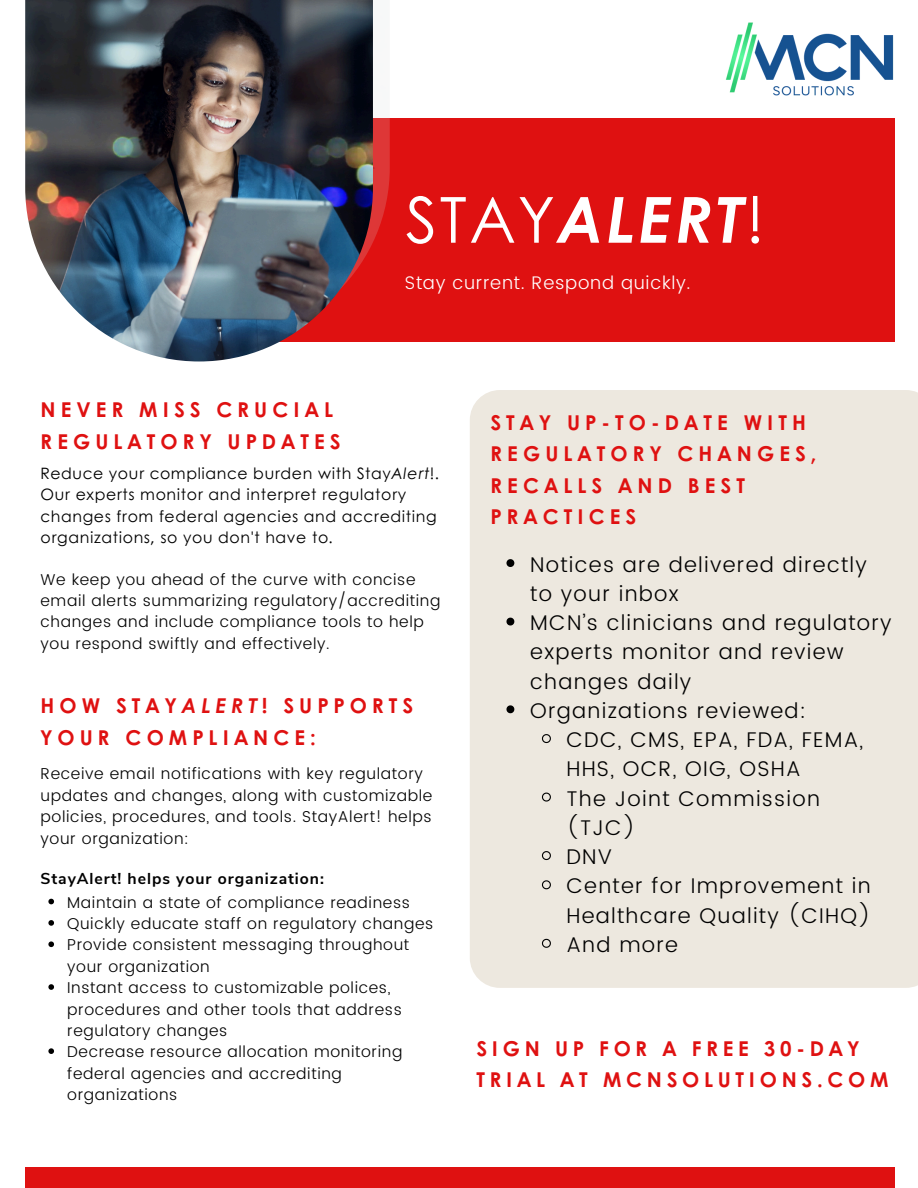
<style>
.page{position:relative;width:918px;height:1188px;background:#fff}
.page>*{position:absolute;margin:0;border:0;box-sizing:border-box;transform-origin:0 0}
.t1{font:63.6px "Century Gothic";color:#fff}
.t2{font:300 21.3px/29.2px "Poppins";letter-spacing:.06em;color:#000}
.t3{font:700 20.4px/31.5px "Century Gothic";letter-spacing:.25em;color:#df1111}
.t4{font:700 20.4px/31.5px "Century Gothic";letter-spacing:.23em;color:#df1111}
.t5{font:300 18.15px "Poppins";letter-spacing:.04em;color:#fff}
.t6{font:300 15.75px/21.5px "Poppins";letter-spacing:.04em;color:#000}
.t7{font:15.75px/21.3px "Century Gothic";letter-spacing:.04em;color:#000}
.t8{font:700 15.75px "Nunito Sans";letter-spacing:.06em;color:#000}
.s1{font-weight:700;font-style:italic}
.s2{font-style:italic}
</style>
<div class="page">
<div style="left:190px;top:119px;width:705px;height:223px;background:#df1111"></div>
<img style="left:373px;top:118px;width:17px;height:124px">
<img style="left:25px;top:0;width:348px;height:361px">
<div style="left:470px;top:390px;width:448px;height:597px;background:#ede8df"></div>
<div style="left:25px;top:1167px;width:869px;height:21px;background:#df1111"></div>
<img style="left:725px;top:22px;width:169px;height:74px">
<svg style="left:506px;top:559px;width:8px;height:8px"></svg>
<svg style="left:506px;top:618px;width:8px;height:8px"></svg>
<svg style="left:506px;top:705px;width:8px;height:8px"></svg>
<svg style="left:541px;top:733px;width:11px;height:11px"></svg>
<svg style="left:541px;top:792px;width:11px;height:10px"></svg>
<svg style="left:541px;top:850px;width:11px;height:11px"></svg>
<svg style="left:541px;top:880px;width:11px;height:10px"></svg>
<svg style="left:541px;top:938px;width:11px;height:11px"></svg>
<svg style="left:48px;top:899px;width:6px;height:5px"></svg>
<svg style="left:48px;top:920px;width:6px;height:6px"></svg>
<svg style="left:48px;top:941px;width:6px;height:6px"></svg>
<svg style="left:48px;top:984px;width:6px;height:6px"></svg>
<svg style="left:48px;top:1048px;width:6px;height:6px"></svg>
<h1 class="t1" style="left:405px;top:179px;width:361px">STAY<span class="s1">ALERT</span>!</h1>
<p class="t5" style="left:405px;top:270px;width:287px">Stay current. Respond quickly.</p>
<p class="t3" style="left:41px;top:393px;width:302px">NEVER MISS CRUCIAL<br>REGULATORY UPDATES</p>
<p class="t7" style="left:41px;top:462px;width:400px">Reduce your compliance burden with Stay<span class="s2">Alert</span>!.<br>Our experts monitor and interpret regulatory changes from federal agencies and accrediting organizations, so you don't have to.</p>
<p class="t6" style="left:41px;top:569px;width:401px">We keep you ahead of the curve with concise email alerts summarizing regulatory/accrediting changes and include compliance tools to help you respond swiftly and effectively.</p>
<p class="t3" style="left:41px;top:689px;width:374px">HOW STAY<span class="s2">ALERT</span>! SUPPORTS<br>YOUR COMPLIANCE:</p>
<p class="t6" style="left:41px;top:764px;width:393px">Receive email notifications with key regulatory updates and changes, along with customizable policies, procedures, and tools. StayAlert! helps your organization:</p>
<p class="t8" style="left:41px;top:867px;width:285px">StayAlert! helps your organization:</p>
<p class="t6" style="left:67px;top:892px;width:368px">Maintain a state of compliance readiness Quickly educate staff on regulatory changes Provide consistent messaging throughout your organization<br>Instant access to customizable polices, procedures and other tools that address regulatory changes<br>Decrease resource allocation monitoring federal agencies and accrediting organizations</p>
<p class="t3" style="left:491px;top:406px;width:328px">STAY UP-TO-DATE WITH<br>REGULATORY CHANGES,<br>RECALLS AND BEST<br>PRACTICES</p>
<h2 class="t2" style="left:530px;top:550px;width:363px">Notices are delivered directly to your inbox<br>MCN’s clinicians and regulatory experts monitor and review changes daily<br>Organizations reviewed:</h2>
<h2 class="t2" style="left:566px;top:726px;width:306px">CDC, CMS, EPA, FDA, FEMA,<br>HHS, OCR, OIG, OSHA<br>The Joint Commission (TJC)<br>DNV<br>Center for Improvement in<br>Healthcare Quality (CIHQ)<br>And more</h2>
<p class="t4" style="left:477px;top:1032px;width:413px">SIGN UP FOR A FREE 30-DAY<br>TRIAL AT MCNSOLUTIONS.COM</p>
</div>
